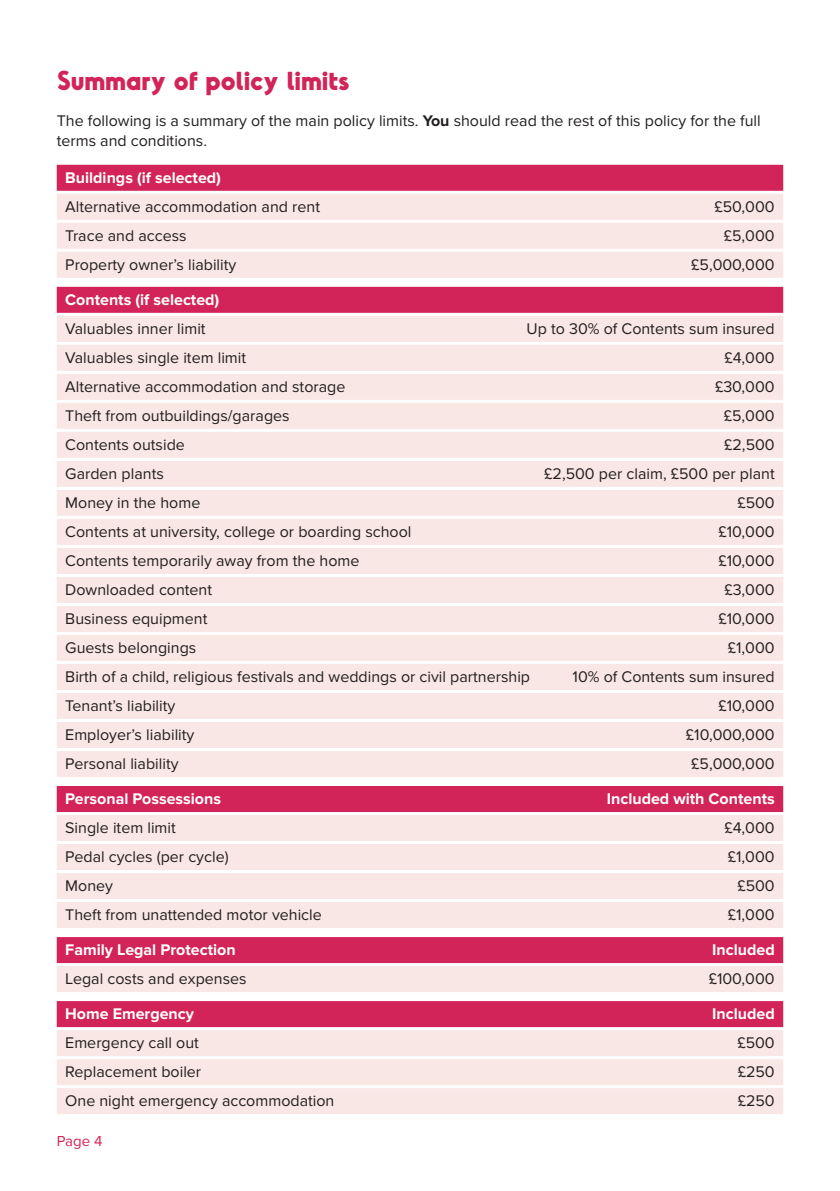
<style>
.page{position:relative;width:840px;height:1191px;background:#fff}
.page>*{position:absolute;margin:0;border:0;box-sizing:border-box;transform-origin:0 0}
.Section_start_spre{font:700 26px "Odudo";color:#d22458}
.Text{font:16px/20px "Proxima Nova";color:#231f20}
.Text-2{font:700 16px "Proxima Nova";color:#fff}
.t1{font:15px "Proxima Nova";color:#d22458}
.s1{font-weight:700}
</style>
<div class="page">
<div style="left:57px;top:165px;width:725px;height:26px;background:#d22458"></div>
<div style="left:57px;top:194px;width:725px;height:26px;background:#f9e7e5"></div>
<div style="left:57px;top:223px;width:725px;height:26px;background:#f9e7e5"></div>
<div style="left:57px;top:252px;width:725px;height:26px;background:#f9e7e5"></div>
<div style="left:57px;top:287px;width:725px;height:26px;background:#d22458"></div>
<div style="left:57px;top:316px;width:725px;height:26px;background:#f9e7e5"></div>
<div style="left:57px;top:345px;width:725px;height:26px;background:#f9e7e5"></div>
<div style="left:57px;top:374px;width:725px;height:26px;background:#f9e7e5"></div>
<div style="left:57px;top:403px;width:725px;height:26px;background:#f9e7e5"></div>
<div style="left:57px;top:432px;width:725px;height:26px;background:#f9e7e5"></div>
<div style="left:57px;top:461px;width:725px;height:26px;background:#f9e7e5"></div>
<div style="left:57px;top:490px;width:725px;height:26px;background:#f9e7e5"></div>
<div style="left:57px;top:519px;width:725px;height:26px;background:#f9e7e5"></div>
<div style="left:57px;top:548px;width:725px;height:26px;background:#f9e7e5"></div>
<div style="left:57px;top:577px;width:725px;height:26px;background:#f9e7e5"></div>
<div style="left:57px;top:606px;width:725px;height:26px;background:#f9e7e5"></div>
<div style="left:57px;top:635px;width:725px;height:26px;background:#f9e7e5"></div>
<div style="left:57px;top:664px;width:725px;height:26px;background:#f9e7e5"></div>
<div style="left:57px;top:693px;width:725px;height:26px;background:#f9e7e5"></div>
<div style="left:57px;top:722px;width:725px;height:26px;background:#f9e7e5"></div>
<div style="left:57px;top:751px;width:725px;height:26px;background:#f9e7e5"></div>
<div style="left:57px;top:786px;width:725px;height:26px;background:#d22458"></div>
<div style="left:57px;top:815px;width:725px;height:26px;background:#f9e7e5"></div>
<div style="left:57px;top:844px;width:725px;height:26px;background:#f9e7e5"></div>
<div style="left:57px;top:873px;width:725px;height:26px;background:#f9e7e5"></div>
<div style="left:57px;top:902px;width:725px;height:26px;background:#f9e7e5"></div>
<div style="left:57px;top:937px;width:725px;height:26px;background:#d22458"></div>
<div style="left:57px;top:966px;width:725px;height:26px;background:#f9e7e5"></div>
<div style="left:57px;top:1001px;width:725px;height:26px;background:#d22458"></div>
<div style="left:57px;top:1030px;width:725px;height:26px;background:#f9e7e5"></div>
<div style="left:57px;top:1059px;width:725px;height:26px;background:#f9e7e5"></div>
<div style="left:57px;top:1088px;width:725px;height:26px;background:#f9e7e5"></div>
<p class="Section_start_spre" style="left:57px;top:64px;width:294px">Summary of policy limits</p>
<p class="Text" style="left:57px;top:111px;width:705px">The following is a summary of the main policy limits. <span class="s1">You</span> should read the rest of this policy for the full terms and conditions.</p>
<p class="Text-2" style="left:65px;top:168px;width:157px">Buildings (if selected)</p>
<p class="Text" style="left:65px;top:197px;width:256px">Alternative accommodation and rent</p>
<p class="Text" style="left:714px;top:197px;width:62px">£50,000</p>
<p class="Text" style="left:65px;top:226px;width:123px">Trace and access</p>
<p class="Text" style="left:723px;top:226px;width:52px">£5,000</p>
<p class="Text" style="left:65px;top:255px;width:172px">Property owner’s liability</p>
<p class="Text" style="left:691px;top:255px;width:85px">£5,000,000</p>
<p class="Text-2" style="left:65px;top:290px;width:155px">Contents (if selected)</p>
<p class="Text" style="left:65px;top:319px;width:142px">Valuables inner limit</p>
<p class="Text" style="left:526px;top:319px;width:249px">Up to 30% of Contents sum insured</p>
<p class="Text" style="left:65px;top:348px;width:182px">Valuables single item limit</p>
<p class="Text" style="left:724px;top:348px;width:52px">£4,000</p>
<p class="Text" style="left:65px;top:377px;width:281px">Alternative accommodation and storage</p>
<p class="Text" style="left:714px;top:377px;width:61px">£30,000</p>
<p class="Text" style="left:65px;top:406px;width:226px">Theft from outbuildings/garages</p>
<p class="Text" style="left:723px;top:406px;width:52px">£5,000</p>
<p class="Text" style="left:65px;top:435px;width:121px">Contents outside</p>
<p class="Text" style="left:723px;top:435px;width:52px">£2,500</p>
<p class="Text" style="left:65px;top:464px;width:100px">Garden plants</p>
<p class="Text" style="left:544px;top:464px;width:232px">£2,500 per claim, £500 per plant</p>
<p class="Text" style="left:65px;top:493px;width:137px">Money in the home</p>
<p class="Text" style="left:737px;top:493px;width:39px">£500</p>
<p class="Text" style="left:65px;top:522px;width:347px">Contents at university, college or boarding school</p>
<p class="Text" style="left:718px;top:522px;width:58px">£10,000</p>
<p class="Text" style="left:65px;top:551px;width:295px">Contents temporarily away from the home</p>
<p class="Text" style="left:718px;top:551px;width:58px">£10,000</p>
<p class="Text" style="left:65px;top:580px;width:148px">Downloaded content</p>
<p class="Text" style="left:724px;top:580px;width:52px">£3,000</p>
<p class="Text" style="left:65px;top:609px;width:143px">Business equipment</p>
<p class="Text" style="left:718px;top:609px;width:58px">£10,000</p>
<p class="Text" style="left:65px;top:638px;width:132px">Guests belongings</p>
<p class="Text" style="left:727px;top:638px;width:48px">£1,000</p>
<p class="Text" style="left:65px;top:667px;width:466px">Birth of a child, religious festivals and weddings or civil partnership</p>
<p class="Text" style="left:572px;top:667px;width:203px">10% of Contents sum insured</p>
<p class="Text" style="left:65px;top:696px;width:111px">Tenant’s liability</p>
<p class="Text" style="left:718px;top:696px;width:58px">£10,000</p>
<p class="Text" style="left:65px;top:725px;width:131px">Employer’s liability</p>
<p class="Text" style="left:685px;top:725px;width:90px">£10,000,000</p>
<p class="Text" style="left:65px;top:754px;width:115px">Personal liability</p>
<p class="Text" style="left:691px;top:754px;width:85px">£5,000,000</p>
<p class="Text-2" style="left:65px;top:789px;width:157px">Personal Possessions</p>
<p class="Text-2" style="left:606px;top:789px;width:169px">Included with Contents</p>
<p class="Text" style="left:65px;top:818px;width:112px">Single item limit</p>
<p class="Text" style="left:724px;top:818px;width:52px">£4,000</p>
<p class="Text" style="left:65px;top:847px;width:165px">Pedal cycles (per cycle)</p>
<p class="Text" style="left:727px;top:847px;width:48px">£1,000</p>
<p class="Text" style="left:65px;top:876px;width:49px">Money</p>
<p class="Text" style="left:737px;top:876px;width:39px">£500</p>
<p class="Text" style="left:65px;top:905px;width:258px">Theft from unattended motor vehicle</p>
<p class="Text" style="left:727px;top:905px;width:48px">£1,000</p>
<p class="Text-2" style="left:65px;top:940px;width:172px">Family Legal Protection</p>
<p class="Text-2" style="left:711px;top:940px;width:64px">Included</p>
<p class="Text" style="left:65px;top:969px;width:183px">Legal costs and expenses</p>
<p class="Text" style="left:708px;top:969px;width:67px">£100,000</p>
<p class="Text-2" style="left:65px;top:1004px;width:130px">Home Emergency</p>
<p class="Text-2" style="left:711px;top:1004px;width:64px">Included</p>
<p class="Text" style="left:65px;top:1033px;width:135px">Emergency call out</p>
<p class="Text" style="left:737px;top:1033px;width:39px">£500</p>
<p class="Text" style="left:65px;top:1062px;width:137px">Replacement boiler</p>
<p class="Text" style="left:737px;top:1062px;width:38px">£250</p>
<p class="Text" style="left:65px;top:1091px;width:270px">One night emergency accommodation</p>
<p class="Text" style="left:737px;top:1091px;width:38px">£250</p>
<p class="t1" style="left:57px;top:1132px;width:47px">Page 4</p>
</div>
